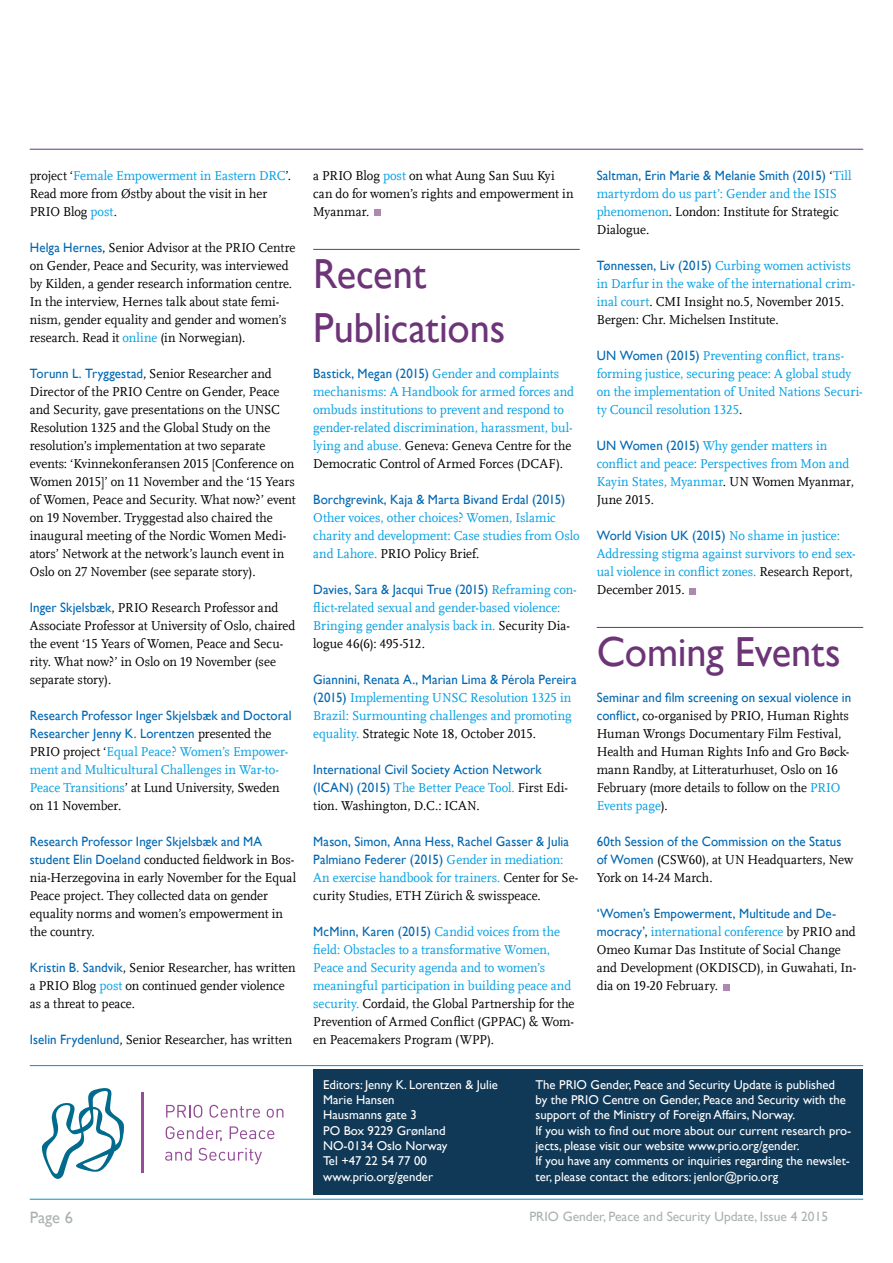
<style>
.page{position:relative;width:893px;height:1263px;background:#fff}
.page>*{position:absolute;margin:0;border:0;box-sizing:border-box;transform-origin:0 0}
.t1{font:42px/54px "Gill Sans";letter-spacing:-.005em;color:#6d3578;scale:.96 1}
.t2{font:16.5px "Gill Sans";color:#abb3af}
.t3{font:13.5px/18px "Scala Offc Pro";letter-spacing:-.005em;color:#000;scale:.96 1}
.t4{font:13.5px/18px "Scala Offc Pro";color:#009fe3;scale:.96 1}
.t5{font:13.5px/18px "Gill Sans";letter-spacing:.005em;color:#0067b2;scale:.96 1}
.t6{font:13.5px "Gill Sans";color:#abb3af}
.t7{font:12.75px/15.3px "Gill Sans";color:#fff}
.s1{color:#009fe3}
.s2{font-family:"Gill Sans";color:#0067b2}
.s3{font-family:"Scala Offc Pro";color:#000}
.s4{color:#000}
.s5{font-family:"Scala Offc Pro";color:#009fe3}
</style>
<div class="page">
<hr style="left:30px;top:149px;width:833px;height:1px;background:#6d3578">
<hr style="left:30px;top:1199px;width:833px;height:1px;background:#0090d4">
<div style="left:313px;top:1069px;width:550px;height:126px;background:#103857"></div>
<hr style="left:30px;top:1065px;width:833px;height:1px;background:#0090d4">
<svg style="left:166px;top:1105px;width:36px;height:13px"></svg>
<svg style="left:209px;top:1105px;width:51px;height:13px"></svg>
<svg style="left:267px;top:1109px;width:16px;height:9px"></svg>
<svg style="left:166px;top:1126px;width:56px;height:15px"></svg>
<svg style="left:230px;top:1126px;width:44px;height:13px"></svg>
<svg style="left:165px;top:1148px;width:27px;height:13px"></svg>
<svg style="left:198px;top:1148px;width:64px;height:16px"></svg>
<hr style="left:142px;top:1092px;width:2px;height:81px;background:#954d98">
<svg style="left:42px;top:1088px;width:82px;height:91px"></svg>
<hr style="left:313px;top:249px;width:267px;height:1px;background:#6d3578">
<hr style="left:597px;top:627px;width:266px;height:1px;background:#6d3578">
<div style="left:374px;top:209px;width:7px;height:7px;background:#ad89b2"></div>
<div style="left:723px;top:984px;width:6px;height:7px;background:#ad89b2"></div>
<svg style="left:689px;top:588px;width:6px;height:6px"></svg>
<p class="t3" style="left:30px;top:167px;width:274px">project ‘<span class="s1">Female Empowerment in Eastern DRC</span>’.<br>Read more from Østby about the visit in her<br>PRIO Blog <span class="s1">post</span>.</p>
<p class="t3" style="left:30px;top:239px;width:278px"><span class="s2">Helga Hernes</span>, Senior Advisor at the PRIO Centre on Gender, Peace and Security, was interviewed by Kilden, a gender research information centre.<br>In the interview, Hernes talk about state femi&shy;nism, gender equality and gender and women’s research. Read it <span class="s1">online</span> (in Norwegian).</p>
<p class="t3" style="left:30px;top:365px;width:279px"><span class="s2">Torunn L. Tryggestad</span>, Senior Researcher and Director of the PRIO Centre on Gender, Peace and Security, gave presentations on the UNSC Resolution 1325 and the Global Study on the resolution’s implementation at two separate events: ‘Kvinnekonferansen 2015 [Conference on Women 2015]’ on 11 November and the ‘15 Years of Women, Peace and Security. What now?’ event on 19 November. Tryggestad also chaired the inaugural meeting of the Nordic Women Medi&shy;ators’ Network at the network’s launch event in Oslo on 27 November (see separate story).</p>
<p class="t3" style="left:30px;top:599px;width:278px"><span class="s2">Inger Skjelsbæk</span>, PRIO Research Professor and Associate Professor at University of Oslo, chaired the event ‘15 Years of Women, Peace and Secu&shy;rity. What now?’ in Oslo on 19 November (see separate story).</p>
<p class="t5" style="left:30px;top:707px;width:274px">Research Professor Inger Skjelsbæk and Doctoral<br>Researcher Jenny K. Lorentzen <span class="s3">presented the</span></p>
<p class="t4" style="left:30px;top:743px;width:271px"><span class="s4">PRIO project ‘</span>Equal Peace? Women’s Empower&shy;ment and Multicultural Challenges in War-to-Peace Transitions<span class="s4">’ at Lund University, Sweden on 11 November.</span></p>
<p class="t5" style="left:30px;top:833px;width:244px">Research Professor Inger Skjelsbæk and MA</p>
<p class="t3" style="left:30px;top:851px;width:279px"><span class="s2">student Elin Doeland</span> conducted fieldwork in Bos&shy;nia-Herzegovina in early November for the Equal Peace project. They collected data on gender equality norms and women’s empowerment in the country.</p>
<p class="t3" style="left:30px;top:959px;width:279px"><span class="s2">Kristin B. Sandvik</span>, Senior Researcher, has written a PRIO Blog <span class="s1">post</span> on continued gender violence as a threat to peace.</p>
<p class="t3" style="left:30px;top:1030px;width:275px"><span class="s2">Iselin Frydenlund</span>, Senior Researcher, has written</p>
<p class="t3" style="left:313px;top:167px;width:273px">a PRIO Blog <span class="s1">post</span> on what Aung San Suu Kyi can do for women’s rights and empowerment in<br>Myanmar.</p>
<h1 class="t1" style="left:313px;top:248px;width:202px">Recent<br>Publications</h1>
<p class="t5" style="left:313px;top:365px;width:258px">Bastick, Megan (2015) <span class="s5">Gender and complaints</span></p>
<p class="t4" style="left:313px;top:383px;width:273px">mechanisms: A Handbook for armed forces and ombuds institutions to prevent and respond to gender-related discrimination, harassment, bul&shy;lying and abuse. <span class="s4">Geneva: Geneva Centre for the Democratic Control of Armed Forces (DCAF).</span></p>
<p class="t5" style="left:313px;top:491px;width:264px">Borchgrevink, Kaja &amp; Marta Bivand Erdal (2015)</p>
<p class="t4" style="left:313px;top:509px;width:279px">Other voices, other choices? Women, Islamic charity and development: Case studies from Oslo and Lahore. <span class="s4">PRIO Policy Brief.</span></p>
<p class="t5" style="left:313px;top:581px;width:276px">Davies, Sara &amp; Jacqui True (2015) <span class="s5">Reframing con-</span></p>
<p class="t4" style="left:313px;top:599px;width:269px">flict-related sexual and gender-based violence:<br>Bringing gender analysis back in. <span class="s4">Security Dia&shy;logue 46(6): 495-512.</span></p>
<p class="t5" style="left:313px;top:671px;width:276px">Giannini, Renata A., Marian Lima &amp; Pérola Pereira</p>
<p class="t4" style="left:313px;top:689px;width:271px;text-align:justify"><span class="s2">(2015)</span> Implementing UNSC Resolution 1325 in Brazil: Surmounting challenges and promoting equality. <span class="s4">Strategic Note 18, October 2015.</span></p>
<p class="t5" style="left:313px;top:761px;width:239px">International Civil Society Action Network</p>
<p class="t3" style="left:313px;top:779px;width:267px"><span class="s2">(ICAN) (2015)</span> <span class="s1">The Better Peace Tool.</span> First Edi&shy;tion. Washington, D.C.: ICAN.</p>
<p class="t5" style="left:313px;top:833px;width:268px">Mason, Simon, Anna Hess, Rachel Gasser &amp; Julia<br>Palmiano Federer (2015) <span class="s5">Gender in mediation:</span></p>
<p class="t3" style="left:313px;top:869px;width:278px"><span class="s1">An exercise handbook for trainers.</span> Center for Se&shy;curity Studies, ETH Zürich &amp; swisspeace.</p>
<p class="t4" style="left:313px;top:923px;width:274px"><span class="s2">McMinn, Karen (2015)</span> Candid voices from the field: Obstacles to a transformative Women, Peace and Security agenda and to women’s meaningful participation in building peace and security. <span class="s4">Cordaid, the Global Partnership for the Prevention of Armed Conflict (GPPAC) &amp; Wom&shy;en Peacemakers Program (WPP).</span></p>
<p class="t5" style="left:597px;top:167px;width:267px">Saltman, Erin Marie &amp; Melanie Smith (2015) <span class="s3">‘</span><span class="s5">Till</span></p>
<p class="t4" style="left:597px;top:185px;width:253px;text-align:justify">martyrdom do us part’: Gender and the ISIS phenomenon<span class="s4">. London: Institute for Strategic Dialogue.</span></p>
<p class="t4" style="left:597px;top:257px;width:271px"><span class="s2">Tønnessen, Liv (2015)</span> Curbing women activists in Darfur in the wake of the international crim&shy;inal court<span class="s4">. CMI Insight no.5, November 2015.<br>Bergen: Chr. Michelsen Institute.</span></p>
<p class="t4" style="left:597px;top:347px;width:279px"><span class="s2">UN Women (2015)</span> Preventing conflict, trans&shy;forming justice, securing peace: A global study on the implementation of United Nations Securi&shy;ty Council resolution 1325<span class="s4">.</span></p>
<p class="t4" style="left:597px;top:437px;width:269px"><span class="s2">UN Women (2015)</span> Why gender matters in conflict and peace: Perspectives from Mon and Kayin States, Myanmar<span class="s4">. UN Women Myanmar, June 2015.</span></p>
<p class="t5" style="left:597px;top:527px;width:255px">World Vision UK (2015) <span class="s5">No shame in justice:</span></p>
<p class="t4" style="left:597px;top:545px;width:271px">Addressing stigma against survivors to end sex&shy;ual violence in conflict zones. <span class="s4">Research Report,<br>December 2015.</span></p>
<h1 class="t1" style="left:597px;top:626px;width:256px">Coming Events</h1>
<p class="t5" style="left:597px;top:689px;width:267px">Seminar and film screening on sexual violence in</p>
<p class="t3" style="left:597px;top:707px;width:265px"><span class="s2">conflict</span>, co-organised by PRIO, Human Rights Human Wrongs Documentary Film Festival, Health and Human Rights Info and Gro Bøck&shy;mann Randby, at Litteraturhuset, Oslo on 16<br>February (more details to follow on the <span class="s1">PRIO Events page</span>).</p>
<p class="t5" style="left:597px;top:833px;width:256px">60th Session of the Commission on the Status</p>
<p class="t3" style="left:597px;top:851px;width:269px"><span class="s2">of Women</span> (CSW60), at UN Headquarters, New<br>York on 14-24 March.</p>
<p class="t5" style="left:597px;top:905px;width:251px">‘Women’s Empowerment, Multitude and De-</p>
<p class="t3" style="left:597px;top:923px;width:272px"><span class="s2">mocracy’</span>, <span class="s1">international conference</span> by PRIO and Omeo Kumar Das Institute of Social Change and Development (OKDISCD), in Guwahati, In&shy;dia on 19-20 February.</p>
<p class="t7" style="left:323px;top:1077px;width:176px">Editors: Jenny K. Lorentzen &amp; Julie<br>Marie Hansen<br>Hausmanns gate 3<br>PO Box 9229 Grønland<br>NO-0134 Oslo Norway<br>Tel +47 22 54 77 00 www.prio.org/gender</p>
<p class="t7" style="left:535px;top:1077px;width:317px">The PRIO Gender, Peace and Security Update is published<br>by the PRIO Centre on Gender, Peace and Security with the support of the Ministry of Foreign Affairs, Norway.<br>If you wish to find out more about our current research pro&shy;jects, please visit our website www.prio.org/gender.<br>If you have any comments or inquiries regarding the newslet&shy;ter, please contact the editors: jenlor@prio.org</p>
<p class="t2" style="left:30px;top:1208px;width:45px">Page 6</p>
<p class="t6" style="left:529px;top:1209px;width:300px">PRIO Gender, Peace and Security Update, Issue 4 2015</p>
</div>
